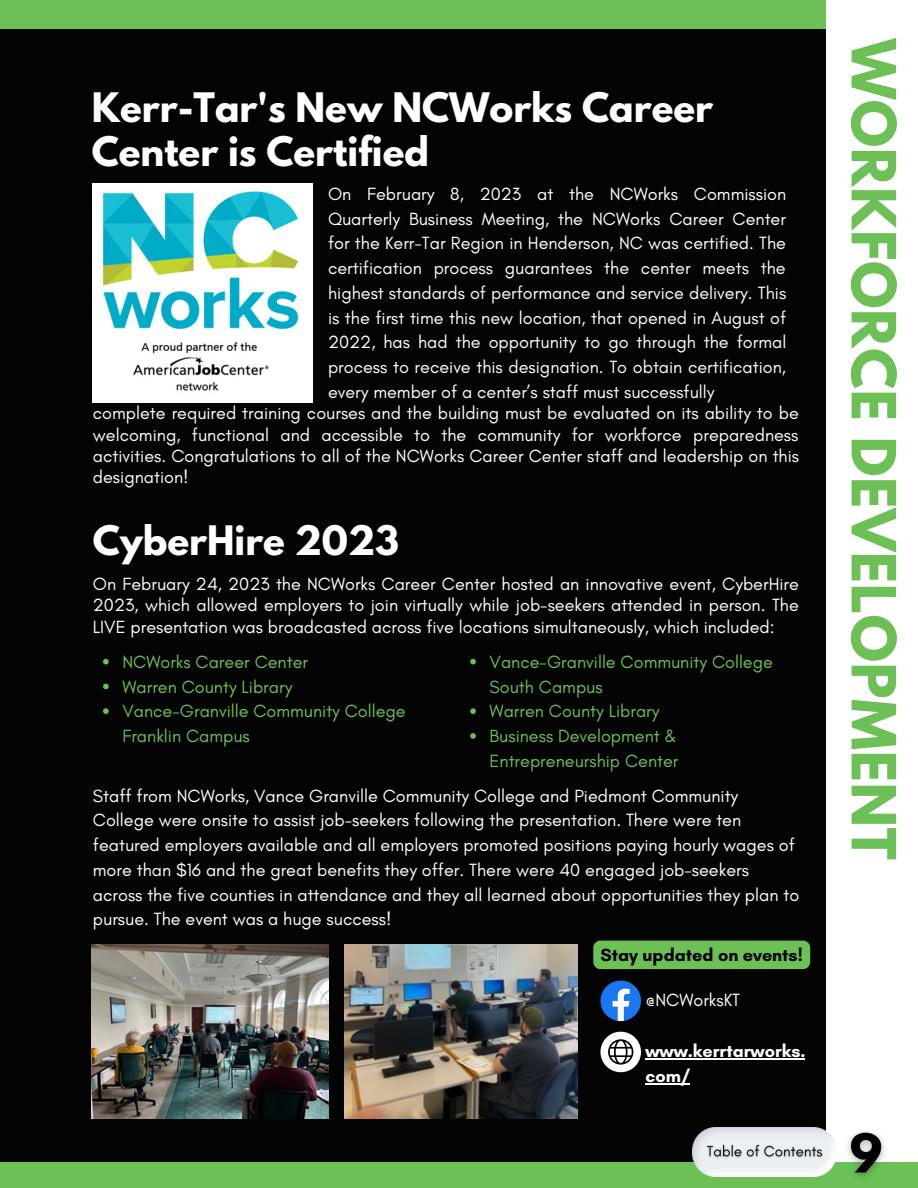
<style>
.page{position:relative;width:918px;height:1188px;background:#030403}
.page>*{position:absolute;margin:0;border:0;box-sizing:border-box;transform-origin:0 0}
.t1{font:700 54px "League Spartan";letter-spacing:.01em;color:#6dc056}
.t2{font:700 36px/43.8px "League Spartan";color:#fff}
.t3{font:18px/24.8px "Glacial Indifference";color:#fff;text-align:justify}
.t4{font:18px/24.8px "Glacial Indifference";color:#6dc056}
.t5{font:700 18px/24.8px "Glacial Indifference";color:#fff}
.t6{font:700 18px "Glacial Indifference";color:#000}
</style>
<div class="page">
<div style="left:0;top:0;width:918px;height:28px;background:#6dc056"></div>
<div style="left:826px;top:0;width:92px;height:1188px;background:#fff"></div>
<div style="left:0;top:1162px;width:918px;height:26px;background:#6dc056"></div>
<img style="left:693px;top:1128px;width:143px;height:48px">
<img style="left:702px;top:1138px;width:126px;height:29px">
<img style="left:93px;top:184px;width:219px;height:219px">
<img style="left:92px;top:945px;width:236px;height:173px">
<img style="left:345px;top:945px;width:232px;height:173px">
<svg style="left:600px;top:981px;width:41px;height:40px"></svg>
<svg style="left:600px;top:1032px;width:41px;height:40px"></svg>
<img style="left:847px;top:1131px;width:38px;height:46px">
<svg style="left:103px;top:659px;width:6px;height:5px"></svg>
<svg style="left:103px;top:684px;width:6px;height:5px"></svg>
<svg style="left:103px;top:708px;width:6px;height:6px"></svg>
<svg style="left:470px;top:659px;width:6px;height:5px"></svg>
<svg style="left:470px;top:708px;width:6px;height:6px"></svg>
<svg style="left:470px;top:733px;width:6px;height:6px"></svg>
<div style="left:593px;top:941px;width:217px;height:28px;background:#6dc056;border-radius:7px"></div>
<hr style="left:645px;top:1059px;width:160px;height:1px;background:#fff">
<hr style="left:645px;top:1083px;width:45px;height:1px;background:#fff">
<h2 class="t2" style="left:92px;top:90px;width:623px">Kerr-Tar's New NCWorks Career<br>Center is Certified</h2>
<p class="t3" style="left:328px;top:181px;width:460px">On February 8, 2023 at the NCWorks Commission Quarterly Business Meeting, the NCWorks Career Center for the Kerr-Tar Region in Henderson, NC was certified. The certification process guarantees the center meets the highest standards of performance and service delivery. This is the first time this new location, that opened in August of 2022, has had the opportunity to go through the formal process to receive this designation. To obtain certification, every member of a center’s staff must successfully</p>
<p class="t3" style="left:93px;top:402px;width:708px;line-height:21.3px">complete required training courses and the building must be evaluated on its ability to be welcoming, functional and accessible to the community for workforce preparedness activities. Congratulations to all of the NCWorks Career Center staff and leadership on this designation!</p>
<h2 class="t2" style="left:93px;top:523px;width:308px">CyberHire 2023</h2>
<p class="t3" style="left:93px;top:573px;width:708px;line-height:21.3px">On February 24, 2023 the NCWorks Career Center hosted an innovative event, CyberHire 2023, which allowed employers to join virtually while job-seekers attended in person. The LIVE presentation was broadcasted across five locations simultaneously, which included:</p>
<p class="t4" style="left:122px;top:649px;width:285px">NCWorks Career Center<br>Warren County Library<br>Vance-Granville Community College<br>Franklin Campus</p>
<p class="t4" style="left:490px;top:649px;width:285px">Vance-Granville Community College<br>South Campus<br>Warren County Library<br>Business Development &amp;<br>Entrepreneurship Center</p>
<p class="t3" style="left:93px;top:783px;width:708px;text-align:left">Staff from NCWorks, Vance Granville Community College and Piedmont Community College were onsite to assist job-seekers following the presentation. There were ten featured employers available and all employers promoted positions paying hourly wages of more than $16 and the great benefits they offer. There were 40 engaged job-seekers across the five counties in attendance and they all learned about opportunities they plan to pursue. The event was a huge success!</p>
<p class="t6" style="left:600px;top:944px;width:204px">Stay updated on events!</p>
<p class="t3" style="left:645px;top:988px;width:96px">@NCWorksKT</p>
<p class="t5" style="left:645px;top:1039px;width:162px">www.kerrtarworks. com/</p>
<h1 class="t1" style="left:900px;top:39px;width:823px;rotate:90deg">WORKFORCE DEVELOPMENT</h1>
</div>
